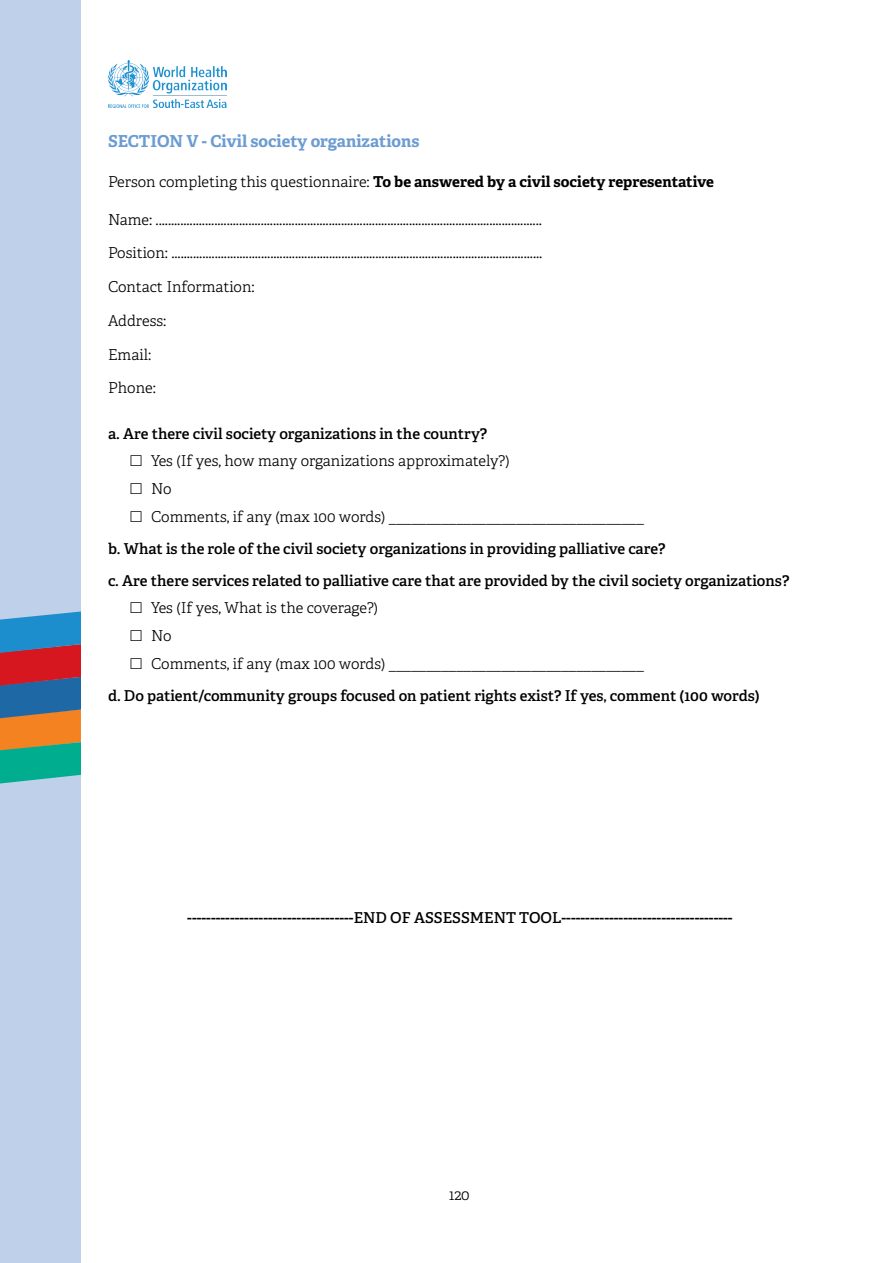
<style>
.page{position:relative;width:893px;height:1263px;background:#fff}
.page>*{position:absolute;margin:0;border:0;box-sizing:border-box;transform-origin:0 0}
.t1{font:700 16.5px "Adelle";color:#6c9cd2}
.t2{font:300 15px/27.8px "Adelle";color:#000}
.t3{font:600 15px/31.8px "Adelle";color:#000}
.t4{font:700 15px "Adelle";letter-spacing:-.005em;color:#000}
.s1{font-weight:300}
</style>
<div class="page">
<div style="left:0;top:0;width:81px;height:1263px;background:#bfd0ea"></div>
<svg style="left:0;top:611px;width:81px;height:173px;background:#6b777a"></svg>
<img style="left:108px;top:60px;width:118px;height:48px">
<p class="t1" style="left:108px;top:131px;width:313px">SECTION V - Civil society organizations</p>
<p class="t4" style="left:108px;top:172px;width:608px"><span class="s1">Person completing this questionnaire:</span> To be answered by a civil society representative</p>
<p class="t2" style="left:108px;top:206px;width:435px">Name: .............................................................................................................................</p>
<p class="t2" style="left:108px;top:239px;width:436px">Position: ........................................................................................................................</p>
<p class="t2" style="left:108px;top:273px;width:148px">Contact Information:</p>
<p class="t2" style="left:108px;top:307px;width:60px">Address:</p>
<p class="t2" style="left:108px;top:341px;width:45px">Email:</p>
<p class="t2" style="left:108px;top:374px;width:49px">Phone:</p>
<p class="t3" style="left:108px;top:418px;width:381px">a. Are there civil society organizations in the country?</p>
<p class="t2" style="left:151px;top:447px;width:494px">Yes (If yes, how many organizations approximately?)<br>No<br>Comments, if any (max 100 words) __________________________________</p>
<p class="t3" style="left:108px;top:533px;width:683px">b. What is the role of the civil society organizations in providing palliative care?<br>c. Are there services related to palliative care that are provided by the civil society organizations?</p>
<p class="t2" style="left:151px;top:594px;width:494px">Yes (If yes, What is the coverage?)<br>No<br>Comments, if any (max 100 words) __________________________________</p>
<p class="t3" style="left:108px;top:679px;width:653px">d. Do patient/community groups focused on patient rights exist? If yes, comment (100 words)</p>
<p class="t3" style="left:187px;top:901px;width:547px">-----------------------------------END OF ASSESSMENT TOOL------------------------------------</p>
<p class="t2" style="left:449px;top:1181px;width:22px">120</p>
</div>
